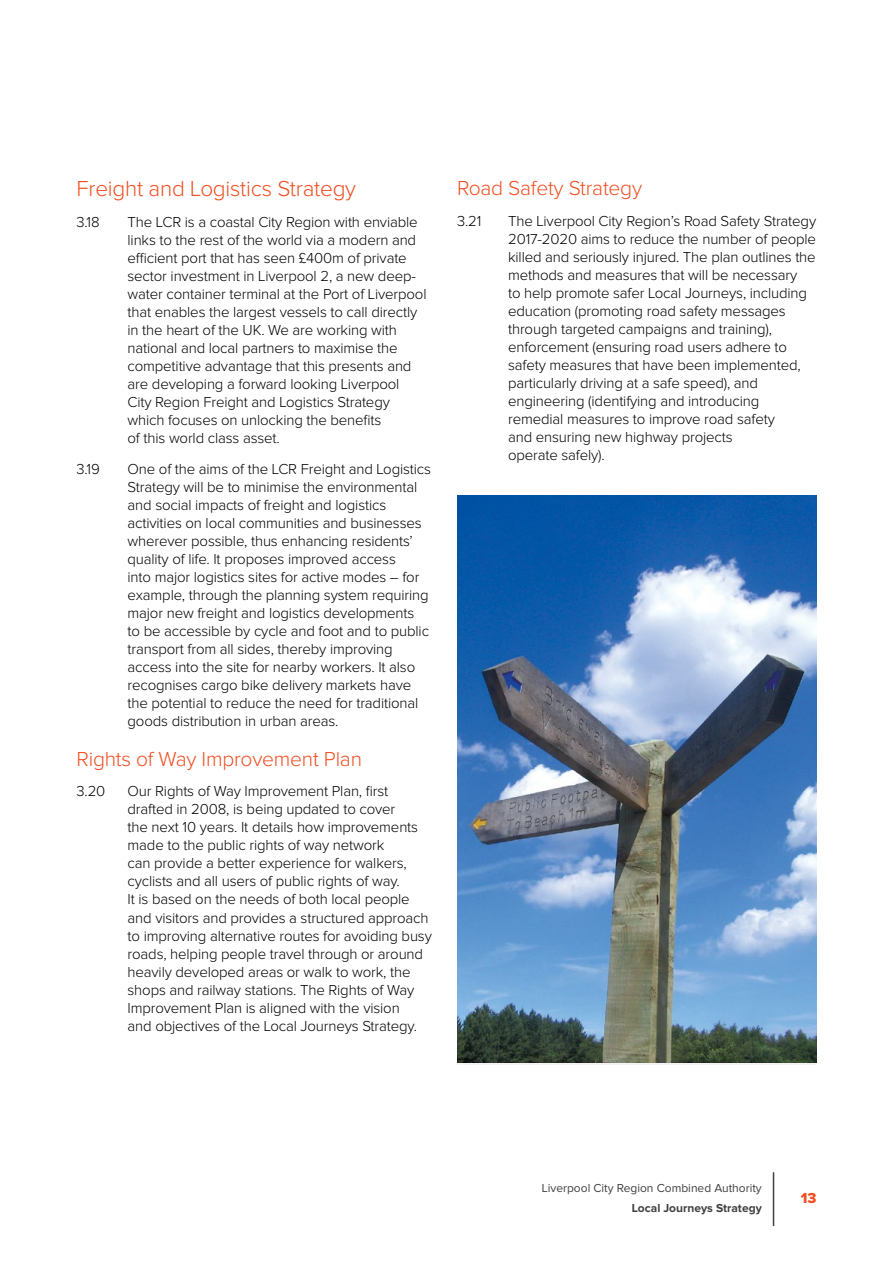
<style>
.page{position:relative;width:893px;height:1263px;background:#fff}
.page>*{position:absolute;margin:0;border:0;box-sizing:border-box;transform-origin:0 0}
.t1{font:300 22.5px "Proxima Nova";letter-spacing:-.01em;color:#f04e23}
.t2{font:300 21px "Proxima Nova";letter-spacing:-.01em;color:#f04e23}
.t3{font:300 15px/18px "Proxima Nova";letter-spacing:-.01em;color:#000}
.t4{font:15px "Proxima Nova Extrabld";color:#f04e23}
.t5{font:12px "Proxima Nova";color:#414042}
.t6{font:700 12px "Proxima Nova";color:#414042}
</style>
<div class="page">
<hr style="left:773px;top:1172px;width:1px;height:54px;background:#414042">
<img style="left:457px;top:495px;width:359px;height:567px">
<h1 class="t1" style="left:77px;top:179px;width:281px">Freight and Logistics Strategy</h1>
<p class="t3" style="left:77px;top:214px;width:25px">3.18</p>
<p class="t3" style="left:128px;top:214px;width:300px">The LCR is a coastal City Region with enviable links to the rest of the world via a modern and efficient port that has seen £400m of private sector investment in Liverpool 2, a new deep&shy;water container terminal at the Port of Liverpool that enables the largest vessels to call directly in the heart of the UK. We are working with national and local partners to maximise the competitive advantage that this presents and are developing a forward looking Liverpool City Region Freight and Logistics Strategy which focuses on unlocking the benefits<br>of this world class asset.</p>
<p class="t3" style="left:77px;top:461px;width:25px">3.19</p>
<p class="t3" style="left:128px;top:461px;width:305px">One of the aims of the LCR Freight and Logistics Strategy will be to minimise the environmental and social impacts of freight and logistics activities on local communities and businesses wherever possible, thus enhancing residents’ quality of life. It proposes improved access<br>into major logistics sites for active modes – for example, through the planning system requiring major new freight and logistics developments<br>to be accessible by cycle and foot and to public transport from all sides, thereby improving access into the site for nearby workers. It also recognises cargo bike delivery markets have the potential to reduce the need for traditional goods distribution in urban areas.</p>
<h2 class="t2" style="left:77px;top:749px;width:287px">Rights of Way Improvement Plan</h2>
<p class="t3" style="left:77px;top:783px;width:30px">3.20</p>
<p class="t3" style="left:128px;top:783px;width:306px">Our Rights of Way Improvement Plan, first drafted in 2008, is being updated to cover<br>the next 10 years. It details how improvements made to the public rights of way network<br>can provide a better experience for walkers, cyclists and all users of public rights of way.<br>It is based on the needs of both local people and visitors and provides a structured approach to improving alternative routes for avoiding busy roads, helping people travel through or around heavily developed areas or walk to work, the shops and railway stations. The Rights of Way Improvement Plan is aligned with the vision<br>and objectives of the Local Journeys Strategy.</p>
<h2 class="t2" style="left:457px;top:179px;width:187px">Road Safety Strategy</h2>
<p class="t3" style="left:457px;top:213px;width:26px">3.21</p>
<p class="t3" style="left:508px;top:213px;width:310px">The Liverpool City Region’s Road Safety Strategy 2017-2020 aims to reduce the number of people killed and seriously injured. The plan outlines the methods and measures that will be necessary<br>to help promote safer Local Journeys, including education (promoting road safety messages through targeted campaigns and training), enforcement (ensuring road users adhere to safety measures that have been implemented, particularly driving at a safe speed), and engineering (identifying and introducing remedial measures to improve road safety<br>and ensuring new highway projects<br>operate safely).</p>
<p class="t5" style="left:542px;top:1183px;width:221px">Liverpool City Region Combined Authority</p>
<p class="t6" style="left:632px;top:1202px;width:131px">Local Journeys Strategy</p>
<p class="t4" style="left:801px;top:1191px;width:17px">13</p>
</div>
